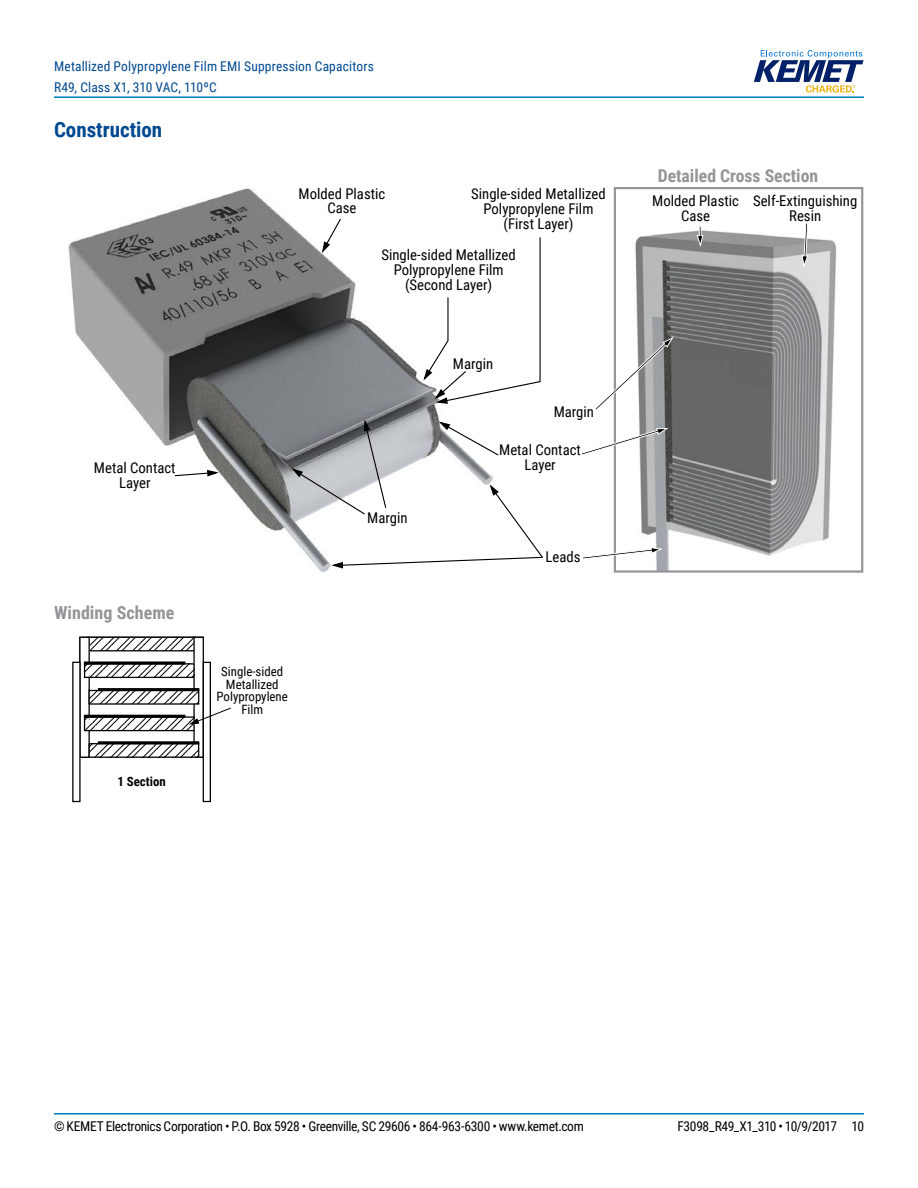
<style>
.page{position:relative;width:918px;height:1188px;background:#fff}
.page>*{position:absolute;margin:0;border:0;box-sizing:border-box;transform-origin:0 0}
.t1{font:700 21px "Roboto Condensed";color:#004990}
.t2{font:700 18px "Roboto Condensed";letter-spacing:.005em;color:#939598}
.t3{font:700 17.7px "Roboto Condensed";color:#939598}
.t4{font:14.85px/14.9px "Roboto Condensed";color:#000;text-align:center}
.t5{font:13.5px "Roboto Condensed";letter-spacing:-.025em;color:#000}
.t6{font:13.5px/21px "Roboto Condensed";letter-spacing:.01em;color:#004990}
.t7{font:12.9px/12.9px "Roboto Condensed";color:#000;text-align:center}
.t8{font:700 12.9px "Roboto Condensed";color:#000}
</style>
<div class="page">
<hr style="left:54px;top:1113px;width:810px;height:2px;background:#007dc3">
<hr style="left:54px;top:96px;width:810px;height:2px;background:#007dc3">
<svg style="left:754px;top:50px;width:110px;height:43px"></svg>
<img style="left:68px;top:187px;width:546px;height:386px">
<img style="left:635px;top:230px;width:202px;height:340px">
<div style="left:614px;top:187px;width:249px;height:386px;border:2px solid #939598"></div>
<svg style="left:321px;top:218px;width:21px;height:38px"></svg>
<svg style="left:696px;top:225px;width:8px;height:23px"></svg>
<svg style="left:801px;top:223px;width:8px;height:45px"></svg>
<svg style="left:174px;top:469px;width:47px;height:9px"></svg>
<svg style="left:580px;top:428px;width:89px;height:28px"></svg>
<svg style="left:594px;top:336px;width:80px;height:75px"></svg>
<svg style="left:581px;top:547px;width:83px;height:13px"></svg>
<svg style="left:422px;top:236px;width:119px;height:169px"></svg>
<svg style="left:289px;top:417px;width:255px;height:152px"></svg>
<svg style="left:90px;top:639px;width:103px;height:10px"></svg>
<div style="left:87px;top:637px;width:109px;height:14px;border:1px solid #000"></div>
<div style="left:194px;top:637px;width:9px;height:120px;background:#fff"></div>
<div style="left:193px;top:637px;width:11px;height:121px;border:1px solid #000"></div>
<div style="left:80px;top:637px;width:9px;height:120px;background:#fff"></div>
<div style="left:79px;top:637px;width:11px;height:121px;border:1px solid #000"></div>
<svg style="left:86px;top:665px;width:107px;height:11px"></svg>
<div style="left:84px;top:663px;width:111px;height:15px;border:1px solid #000"></div>
<svg style="left:91px;top:692px;width:106px;height:11px"></svg>
<div style="left:89px;top:690px;width:110px;height:15px;border:1px solid #000"></div>
<svg style="left:86px;top:718px;width:107px;height:11px"></svg>
<div style="left:84px;top:716px;width:111px;height:15px;border:1px solid #000"></div>
<svg style="left:91px;top:745px;width:106px;height:11px"></svg>
<div style="left:89px;top:743px;width:110px;height:15px;border:1px solid #000"></div>
<div style="left:84px;top:661px;width:101px;height:4px;border:1px solid #000"></div>
<div style="left:84px;top:715px;width:101px;height:3px;border:1px solid #000"></div>
<div style="left:98px;top:688px;width:101px;height:3px;border:1px solid #000"></div>
<div style="left:98px;top:741px;width:101px;height:3px;border:1px solid #000"></div>
<div style="left:72px;top:662px;width:9px;height:140px;border:1px solid #000"></div>
<div style="left:203px;top:662px;width:8px;height:140px;border:1px solid #000"></div>
<svg style="left:187px;top:707px;width:44px;height:18px"></svg>
<p class="t6" style="left:54px;top:55px;width:321px">Metallized Polypropylene Film EMI Suppression Capacitors<br>R49, Class X1, 310 VAC, 110ºC</p>
<h1 class="t1" style="left:54px;top:115px;width:110px">Construction</h1>
<p class="t4" style="left:299px;top:185px;width:88px">Molded Plastic<br>Case</p>
<p class="t4" style="left:471px;top:186px;width:136px">Single-sided Metallized<br>Polypropylene Film (First Layer)</p>
<p class="t4" style="left:381px;top:247px;width:136px">Single-sided Metallized<br>Polypropylene Film (Second Layer)</p>
<p class="t4" style="left:94px;top:460px;width:83px">Metal Contact<br>Layer</p>
<p class="t2" style="left:54px;top:600px;width:122px">Winding Scheme</p>
<p class="t8" style="left:117px;top:773px;width:50px">1 Section</p>
<p class="t7" style="left:217px;top:664px;width:73px">Single-sided<br>Metallized<br>Polypropylene<br>Film</p>
<p class="t4" style="left:367px;top:509px;width:42px">Margin</p>
<p class="t4" style="left:453px;top:355px;width:42px">Margin</p>
<p class="t4" style="left:554px;top:404px;width:42px">Margin</p>
<p class="t4" style="left:499px;top:442px;width:83px">Metal Contact<br>Layer</p>
<p class="t4" style="left:546px;top:549px;width:36px">Leads</p>
<p class="t3" style="left:658px;top:163px;width:162px">Detailed Cross Section</p>
<p class="t4" style="left:753px;top:193px;width:106px">Self-Extinguishing<br>Resin</p>
<p class="t4" style="left:652px;top:193px;width:88px">Molded Plastic<br>Case</p>
<p class="t5" style="left:54px;top:1116px;width:531px">© KEMET Electronics Corporation • P.O. Box 5928 • Greenville, SC 29606 • 864-963-6300 • www.kemet.com</p>
<p class="t5" style="left:677px;top:1116px;width:188px">F3098_R49_X1_310 • 10/9/2017 10</p>
</div>
